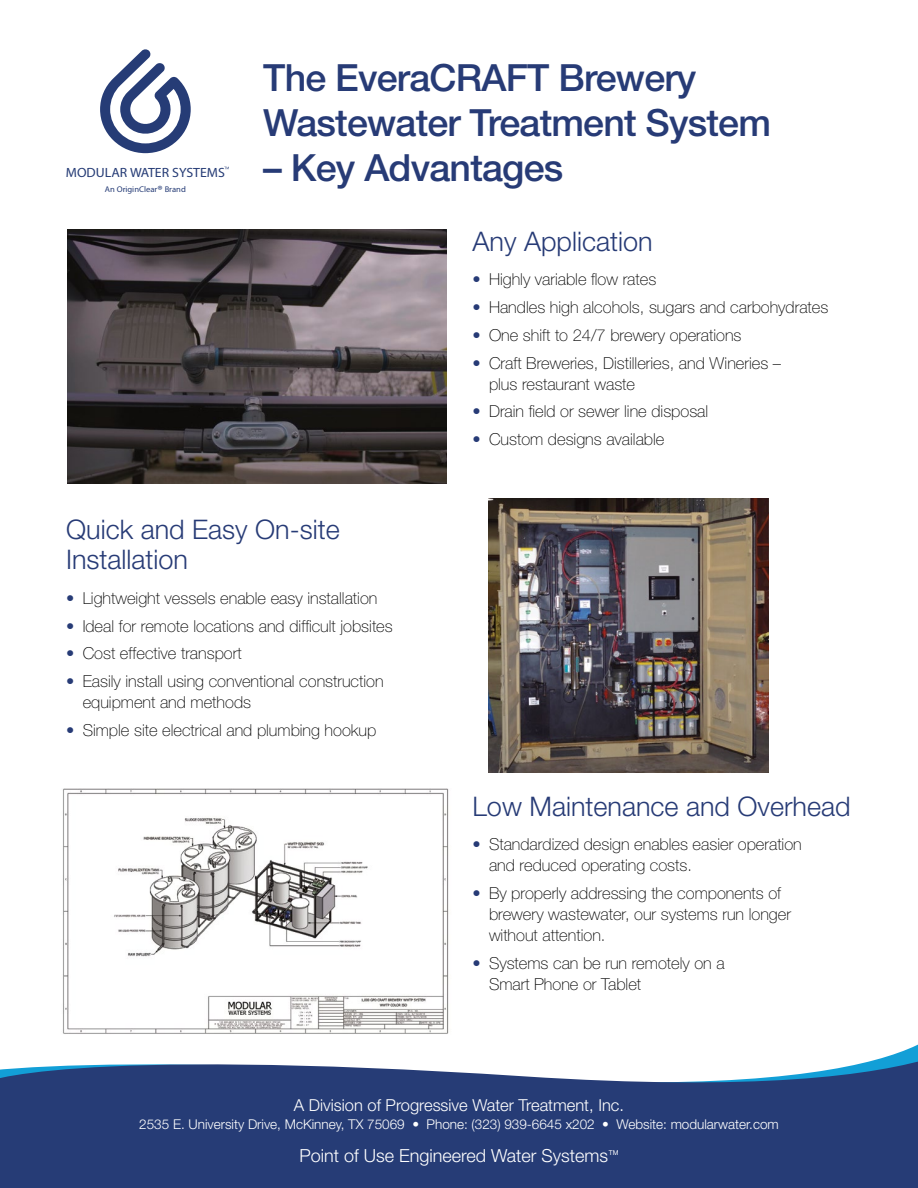
<style>
.page{position:relative;width:918px;height:1188px;background:#fff}
.page>*{position:absolute;margin:0;border:0;box-sizing:border-box;transform-origin:0 0}
.t1{font:500 37.5px/45px "Helvetica Neue";letter-spacing:-.02em;color:#273b76}
.t2{font:300 27px/30px "Helvetica Neue";color:#273b76}
.t3{font:300 18px "Helvetica Neue";color:#fff}
.t4{font:100 16.5px/21px "Helvetica Neue";color:#000}
.t5{font:300 16.5px "Helvetica Neue";color:#fff}
.t6{font:300 13.5px "Helvetica Neue";color:#fff}
.t7{font:13.35px "Myriad Pro";color:#263c76}
.t8{font:8.25px "Myriad Pro";color:#263c76}
.t9{font:6.75px "Helvetica Neue";color:#fff}
.s1{font-size:12px}
.s2{color:#273b76}
</style>
<div class="page">
<svg style="left:0;top:1044px;width:918px;height:144px;fill:#263c76"></svg>
<svg style="left:100px;top:49px;width:91px;height:104px"></svg>
<img style="left:489px;top:499px;width:279px;height:273px">
<img style="left:62px;top:788px;width:387px;height:246px">
<img style="left:68px;top:230px;width:378px;height:253px">
<p class="t7" style="left:66px;top:165px;width:160px">MODULAR WATER SYSTEMS</p>
<p class="t8" style="left:105px;top:184px;width:82px">An OriginClear<span class="s1">®</span> Brand</p>
<h1 class="t1" style="left:263px;top:55px;width:509px">The EveraCRAFT Brewery<br>Wastewater Treatment System</h1>
<h1 class="t1" style="left:263px;top:145px;width:301px">– Key Advantages</h1>
<h2 class="t2" style="left:472px;top:226px;width:182px">Any Application</h2>
<p class="t4" style="left:472px;top:269px;width:185px"><span class="s2">•</span> Highly variable flow rates</p>
<p class="t4" style="left:472px;top:297px;width:357px"><span class="s2">•</span> Handles high alcohols, sugars and carbohydrates</p>
<p class="t4" style="left:472px;top:325px;width:271px"><span class="s2">•</span> One shift to 24/7 brewery operations</p>
<p class="t4" style="left:489px;top:352px;width:294px;text-indent:-16px"><span class="s2">•</span> Craft Breweries, Distilleries, and Wineries – plus restaurant waste</p>
<p class="t4" style="left:472px;top:401px;width:237px"><span class="s2">•</span> Drain field or sewer line disposal</p>
<p class="t4" style="left:472px;top:429px;width:193px"><span class="s2">•</span> Custom designs available</p>
<h2 class="t2" style="left:66px;top:514px;width:275px">Quick and Easy On-site<br>Installation</h2>
<p class="t4" style="left:66px;top:588px;width:313px"><span class="s2">•</span> Lightweight vessels enable easy installation</p>
<p class="t4" style="left:66px;top:615px;width:328px"><span class="s2">•</span> Ideal for remote locations and difficult jobsites</p>
<p class="t4" style="left:66px;top:643px;width:177px"><span class="s2">•</span> Cost effective transport</p>
<p class="t4" style="left:83px;top:671px;width:302px;text-indent:-16px"><span class="s2">•</span> Easily install using conventional construction equipment and methods</p>
<p class="t4" style="left:66px;top:720px;width:312px"><span class="s2">•</span> Simple site electrical and plumbing hookup</p>
<h2 class="t2" style="left:472px;top:791px;width:380px">Low Maintenance and Overhead</h2>
<p class="t4" style="left:489px;top:834px;width:314px;text-indent:-16px"><span class="s2">•</span> Standardized design enables easier operation and reduced operating costs.</p>
<p class="t4" style="left:489px;top:883px;width:303px;text-indent:-16px"><span class="s2">•</span> By properly addressing the components of brewery wastewater, our systems run longer without attention.</p>
<p class="t4" style="left:489px;top:953px;width:237px;text-indent:-16px"><span class="s2">•</span> Systems can be run remotely on a<br>Smart Phone or Tablet</p>
<p class="t5" style="left:294px;top:1095px;width:332px">A Division of Progressive Water Treatment, Inc.</p>
<p class="t6" style="left:139px;top:1116px;width:641px">2535 E. University Drive, McKinney, TX 75069 • Phone: (323) 939-6645 x202 • Website: modularwater.com</p>
<p class="t3" style="left:299px;top:1144px;width:310px">Point of Use Engineered Water Systems</p>
<p class="t9" style="left:609px;top:1148px;width:11px">TM</p>
</div>
